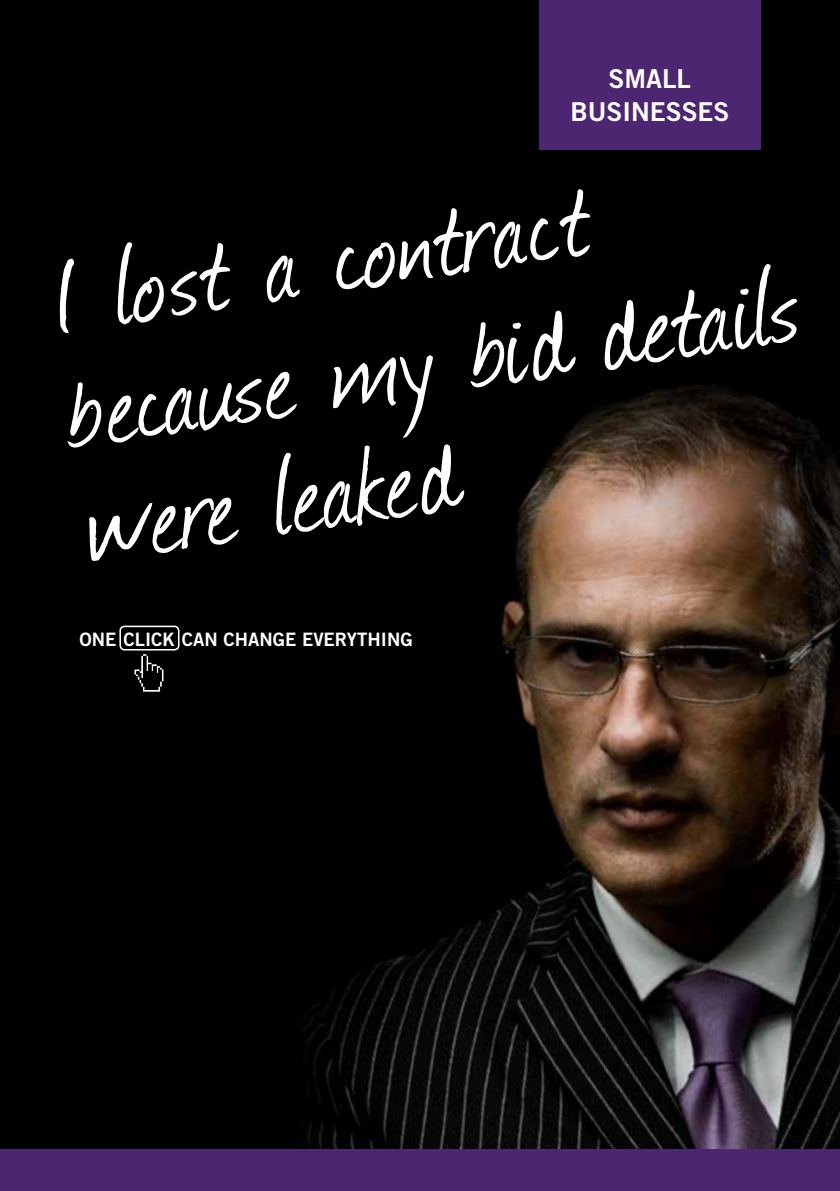
<style>
.page{position:relative;width:840px;height:1191px;background:#fff}
.page>*{position:absolute;margin:0;border:0;box-sizing:border-box;transform-origin:0 0}
.t1{font:131.2px/116.2px "Journal";color:#fff}
.t2{font:26px/33.4px "Trade Gothic Bold Two";color:#fff;text-align:center}
.t3{font:18.4px "Trade Gothic Bold Two";color:#fff}
</style>
<div class="page">
<div style="left:0;top:0;width:839px;height:1191px;background:#000"></div>
<img style="left:0;top:384px;width:839px;height:766px">
<div style="left:0;top:1150px;width:839px;height:41px;background:#4d2672"></div>
<div style="left:119px;top:625px;width:60px;height:25px;border:2px solid #fff;border-radius:4px"></div>
<svg style="left:134px;top:654px;width:29px;height:37px"></svg>
<div style="left:539px;top:0;width:221px;height:149px;background:#4d2672"></div>
<p class="t2" style="left:570px;top:61px;width:160px">SMALL<br>BUSINESSES</p>
<p class="t1" style="left:40px;top:234px;width:742px;rotate:-8deg">I lost a contract because my bid details were leaked</p>
<p class="t3" style="left:79px;top:627px;width:334px">ONE CLICK CAN CHANGE EVERYTHING</p>
</div>
